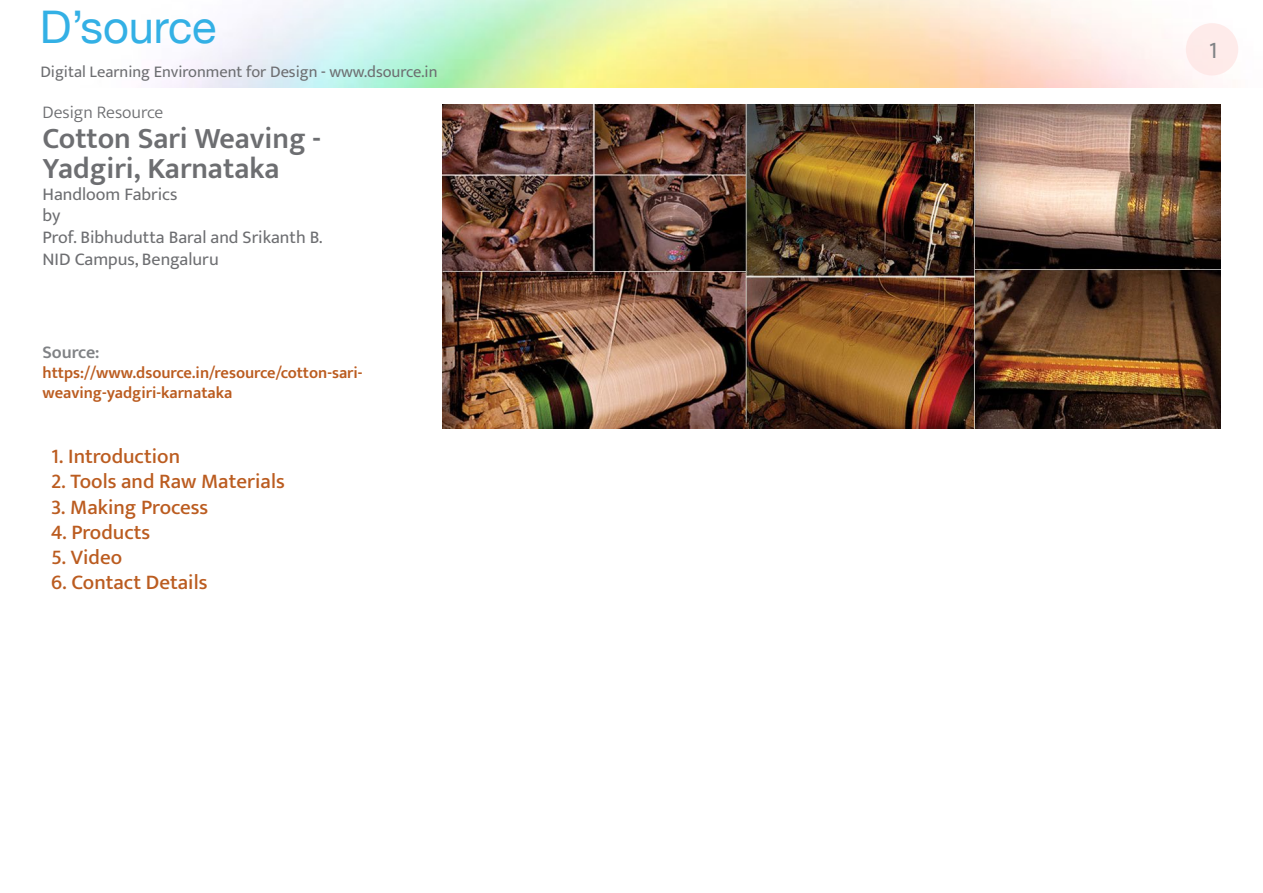
<style>
.page{position:relative;width:1263px;height:893px;background:#fff}
.page>*{position:absolute;margin:0;border:0;box-sizing:border-box;transform-origin:0 0}
.t1{font:45px "Helvetica Neue";color:#33b0e5}
.t2{font:600 30px/30px "Ek Mukta";color:#6d6e71}
.t3{font:24px "Ek Mukta";color:#808285}
.t4{font:500 21px "Ek Mukta";color:#bb5c20}
.t5{font:18px/21.6px "Ek Mukta";color:#6d6e71}
.t6{font:300 18px "Ek Mukta";color:#6d6e71}
.t7{font:600 18px "Ek Mukta";color:#808285}
.t8{font:600 16.5px/19.8px "Ek Mukta";color:#bb5c20}
.t9{font:16.5px "Ek Mukta";color:#6d6e71}
</style>
<div class="page">
<div style="left:1186px;top:23px;width:52px;height:52px;background:#feebea;border-radius:50%"></div>
<img style="left:442px;top:105px;width:778px;height:324px">
<h1 class="t1" style="left:40px;top:0;width:178px">D’source</h1>
<p class="t9" style="left:40px;top:62px;width:399px">Digital Learning Environment for Design - www.dsource.in</p>
<p class="t6" style="left:43px;top:101px;width:122px">Design Resource</p>
<h2 class="t2" style="left:43px;top:123px;width:280px">Cotton Sari Weaving -<br>Yadgiri, Karnataka</h2>
<p class="t5" style="left:43px;top:183px;width:282px">Handloom Fabrics<br>by<br>Prof. Bibhudutta Baral and Srikanth B.<br>NID Campus, Bengaluru</p>
<p class="t7" style="left:43px;top:342px;width:59px">Source:</p>
<p class="t8" style="left:43px;top:363px;width:321px">https://www.dsource.in/resource/cotton-sari&shy;weaving-yadgiri-karnataka</p>
<p class="t4" style="left:51px;top:444px;width:131px">1. Introduction</p>
<p class="t4" style="left:51px;top:469px;width:235px">2. Tools and Raw Materials</p>
<p class="t4" style="left:51px;top:494px;width:159px">3. Making Process</p>
<p class="t4" style="left:51px;top:519px;width:101px">4. Products</p>
<p class="t4" style="left:51px;top:544px;width:73px">5. Video</p>
<p class="t4" style="left:51px;top:570px;width:158px">6. Contact Details</p>
<p class="t3" style="left:1209px;top:35px;width:10px">1</p>
</div>
